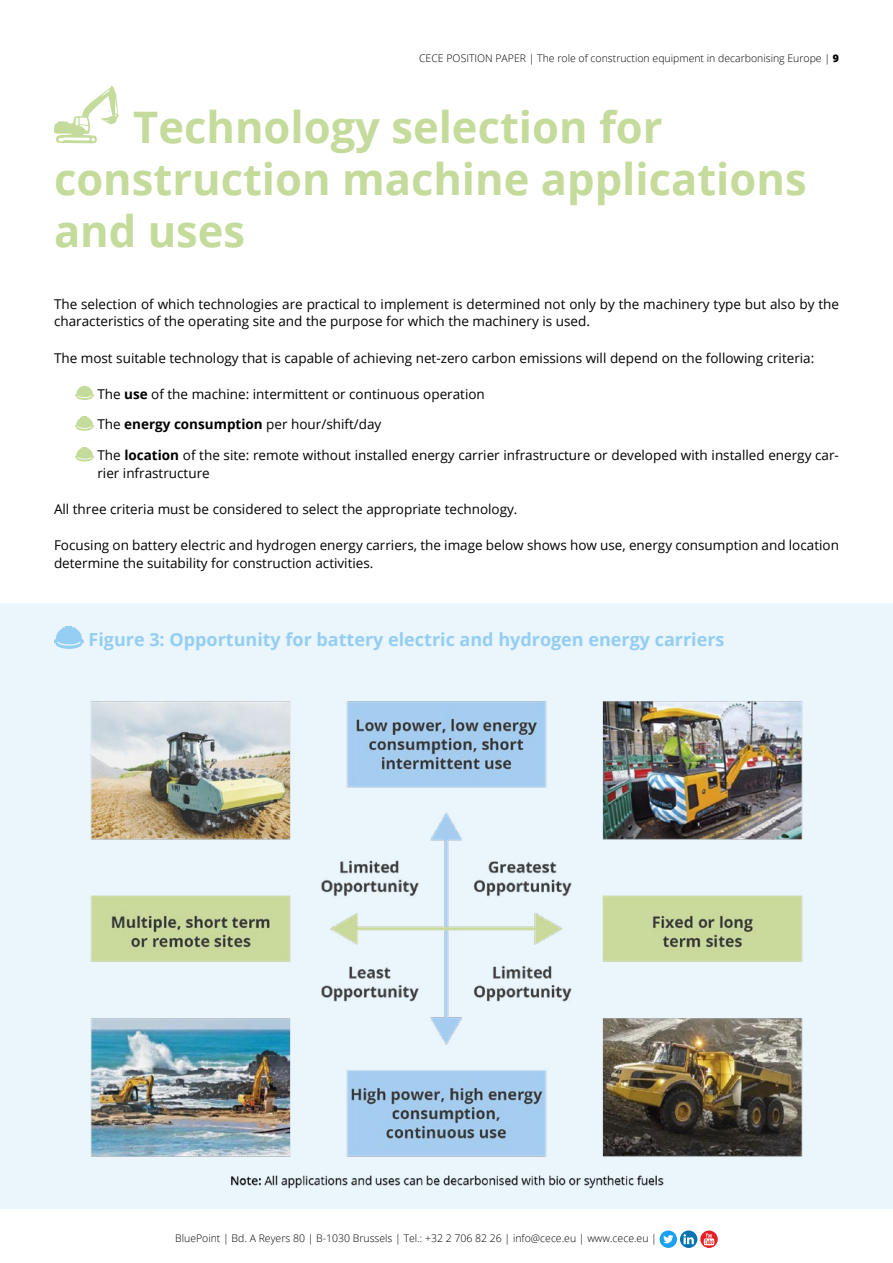
<style>
.page{position:relative;width:893px;height:1263px;background:#fff}
.page>*{position:absolute;margin:0;border:0;box-sizing:border-box;transform-origin:0 0}
.t1{font:700 43.5px/52.2px "Open Sans";color:#c4db9b}
.t2{font:700 18px "Open Sans";color:#94cef2}
.t3{font:13.5px/18px "Open Sans";color:#000}
.t4{font:300 10.5px "Open Sans";color:#000}
.s1{font-weight:800}
.s2{font-weight:700}
</style>
<div class="page">
<svg style="left:660px;top:1230px;width:37px;height:18px"></svg>
<svg style="left:700px;top:1230px;width:18px;height:18px"></svg>
<svg style="left:704px;top:1233px;width:10px;height:12px"></svg>
<div style="left:0;top:604px;width:893px;height:605px;background:#eaf5fc"></div>
<svg style="left:75px;top:386px;width:19px;height:14px"></svg>
<svg style="left:75px;top:417px;width:19px;height:14px"></svg>
<svg style="left:75px;top:447px;width:19px;height:14px"></svg>
<div style="left:66px;top:626px;width:6px;height:9px;background:#94cef2"></div>
<svg style="left:54px;top:627px;width:30px;height:22px"></svg>
<img style="left:90px;top:701px;width:713px;height:488px">
<svg style="left:54px;top:86px;width:65px;height:57px"></svg>
<p class="t4" style="left:419px;top:51px;width:421px">CECE POSITION PAPER | The role of construction equipment in decarbonising Europe | <span class="s1">9</span></p>
<h1 class="t1" style="left:54px;top:100px;width:754px;text-indent:79px">Technology selection for construction machine applications and uses</h1>
<p class="t3" style="left:54px;top:294px;width:786px">The selection of which technologies are practical to implement is determined not only by the machinery type but also by the characteristics of the operating site and the purpose for which the machinery is used.</p>
<p class="t3" style="left:54px;top:348px;width:762px">The most suitable technology that is capable of achieving net-zero carbon emissions will depend on the following criteria:</p>
<p class="t3" style="left:97px;top:384px;width:389px">The <span class="s2">use</span> of the machine: intermittent or continuous operation</p>
<p class="t3" style="left:97px;top:415px;width:285px">The <span class="s2">energy consumption</span> per hour/shift/day</p>
<p class="t3" style="left:97px;top:446px;width:743px">The <span class="s2">location</span> of the site: remote without installed energy carrier infrastructure or developed with installed energy car&shy;rier infrastructure</p>
<p class="t3" style="left:54px;top:500px;width:465px">All three criteria must be considered to select the appropriate technology.</p>
<p class="t3" style="left:54px;top:536px;width:786px">Focusing on battery electric and hydrogen energy carriers, the image below shows how use, energy consumption and location determine the suitability for construction activities.</p>
<h2 class="t2" style="left:88px;top:627px;width:638px">Figure 3: Opportunity for battery electric and hydrogen energy carriers</h2>
<p class="t4" style="left:175px;top:1231px;width:483px">BluePoint | Bd. A Reyers 80 | B-1030 Brussels | Tel.: +32 2 706 82 26 | info@cece.eu | www.cece.eu |</p>
</div>
